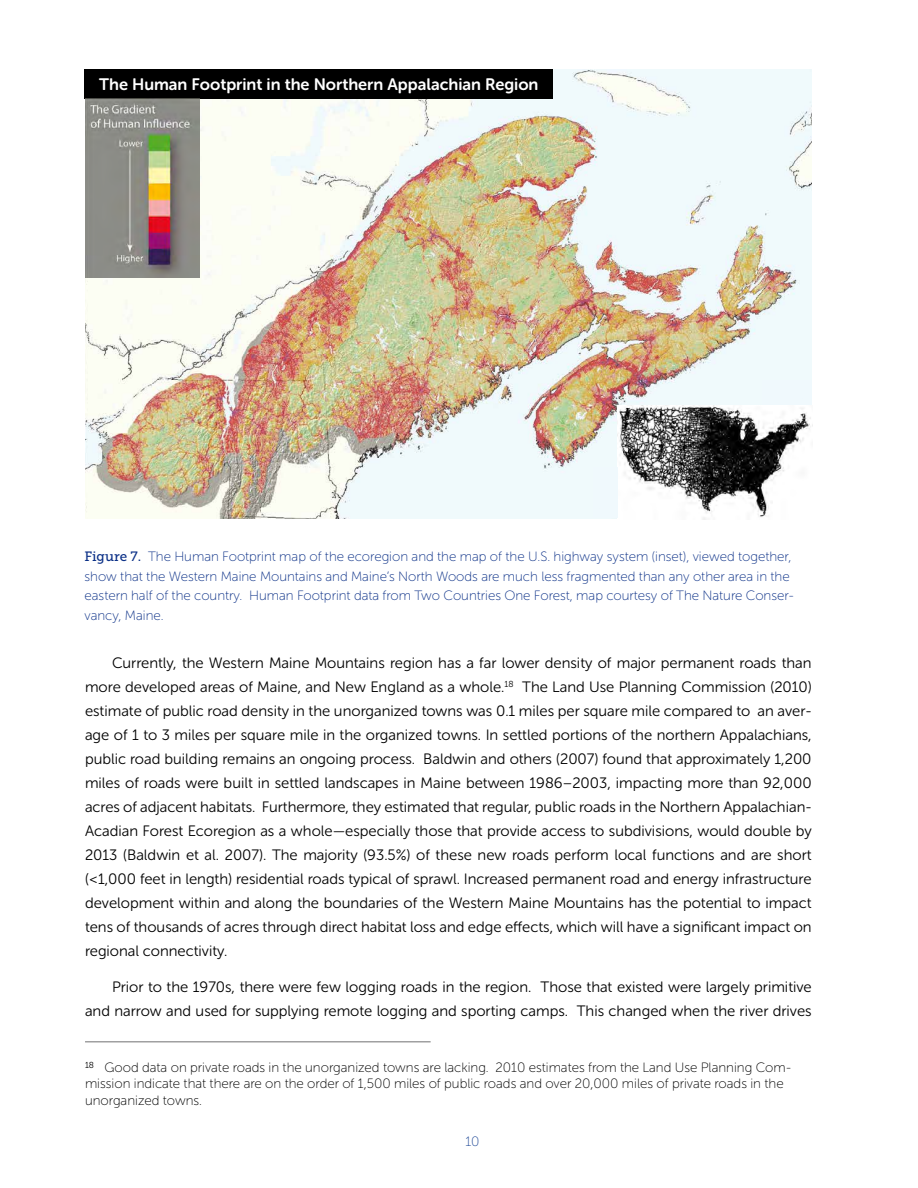
<style>
.page{position:relative;width:918px;height:1188px;background:#fff}
.page>*{position:absolute;margin:0;border:0;box-sizing:border-box;transform-origin:0 0}
.t1{font:16.5px "Museo Sans Rounded 700";color:#fff}
.t2{font:15px/24px "Museo Sans Rounded 300";color:#000;text-align:justify}
.t3{font:13.5px/19.5px "Museo Sans Rounded 100";color:#0b3087}
.t4{font:13.5px/16.5px "Museo Sans Rounded 100";color:#000}
.t5{font:13.5px "Museo Slab 100";color:#204997}
.s1{font-family:"Museo Slab 500"}
</style>
<div class="page">
<hr style="left:85px;top:1042px;width:346px;height:1px;background:#707172">
<img style="left:85px;top:69px;width:727px;height:450px">
<img style="left:617px;top:406px;width:196px;height:114px">
<img style="left:762px;top:381px;width:50px;height:23px">
<img style="left:594px;top:468px;width:23px;height:50px">
<div style="left:85px;top:69px;width:468px;height:29px;background:#000"></div>
<img style="left:85px;top:99px;width:115px;height:179px">
<p class="t1" style="left:99px;top:75px;width:441px">The Human Footprint in the Northern Appalachian Region</p>
<p class="t3" style="left:85px;top:547px;width:711px"><span class="s1">Figure 7.</span> The Human Footprint map of the ecoregion and the map of the U.S. highway system (inset), viewed together, show that the Western Maine Mountains and Maine’s North Woods are much less fragmented than any other area in the eastern half of the country. Human Footprint data from Two Countries One Forest, map courtesy of The Nature Conser&shy;vancy, Maine.</p>
<p class="t2" style="left:85px;top:650px;width:728px;text-indent:27px">Currently, the Western Maine Mountains region has a far lower density of major permanent roads than more developed areas of Maine, and New England as a whole.<sup>18</sup> The Land Use Planning Commission (2010) estimate of public road density in the unorganized towns was 0.1 miles per square mile compared to an aver&shy;age of 1 to 3 miles per square mile in the organized towns. In settled portions of the northern Appalachians, public road building remains an ongoing process. Baldwin and others (2007) found that approximately 1,200 miles of roads were built in settled landscapes in Maine between 1986–2003, impacting more than 92,000 acres of adjacent habitats. Furthermore, they estimated that regular, public roads in the Northern Appalachian-Acadian Forest Ecoregion as a whole—especially those that provide access to subdivisions, would double by 2013 (Baldwin et al. 2007). The majority (93.5%) of these new roads perform local functions and are short (&lt;1,000 feet in length) residential roads typical of sprawl. Increased permanent road and energy infrastructure development within and along the boundaries of the Western Maine Mountains has the potential to impact tens of thousands of acres through direct habitat loss and edge effects, which will have a significant impact on regional connectivity.</p>
<p class="t2" style="left:85px;top:974px;width:728px;text-align:right">Prior to the 1970s, there were few logging roads in the region. Those that existed were largely primitive and narrow and used for supplying remote logging and sporting camps. This changed when the river drives</p>
<p class="t4" style="left:85px;top:1059px;width:708px"><sup>18</sup> Good data on private roads in the unorganized towns are lacking. 2010 estimates from the Land Use Planning Com&shy;mission indicate that there are on the order of 1,500 miles of public roads and over 20,000 miles of private roads in the unorganized towns.</p>
<p class="t5" style="left:466px;top:1134px;width:15px">10</p>
</div>
